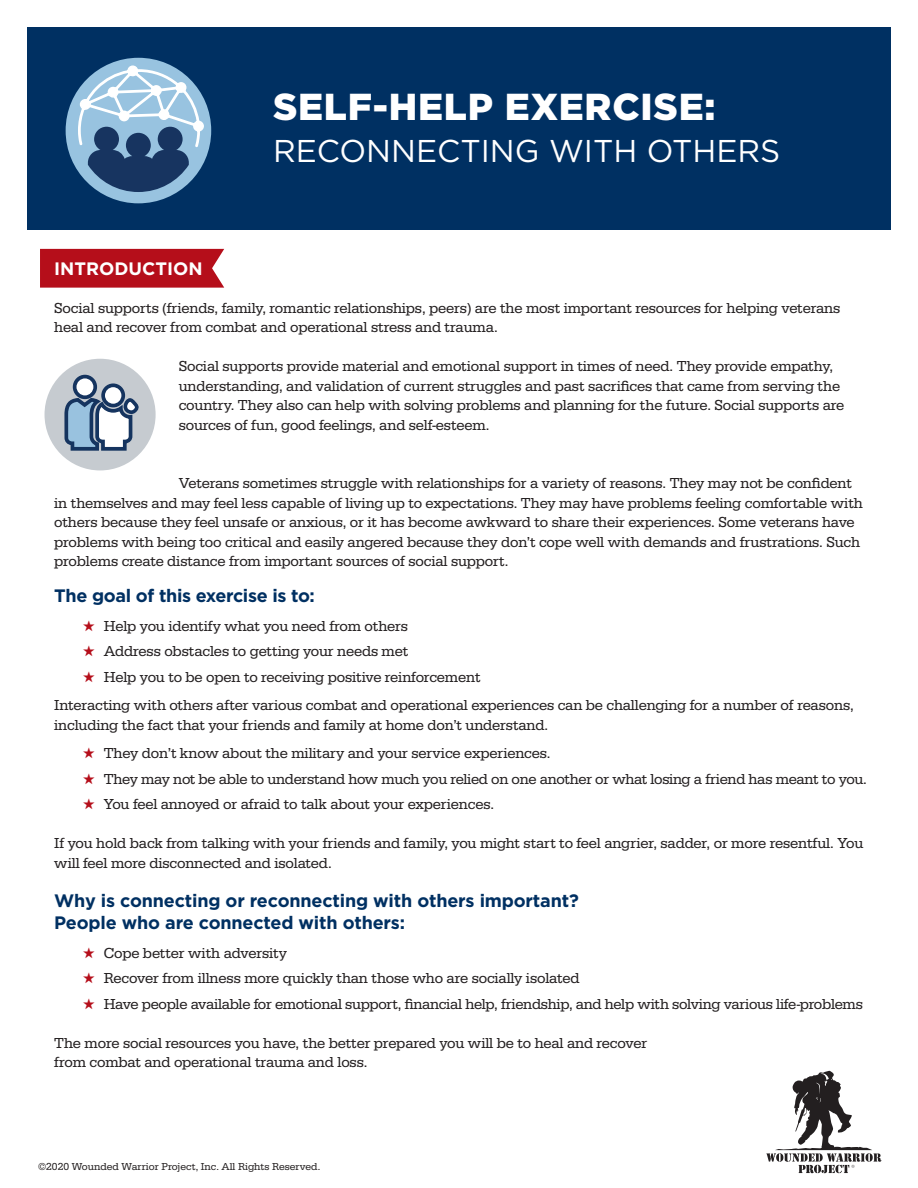
<style>
.page{position:relative;width:918px;height:1188px;background:#fff}
.page>*{position:absolute;margin:0;border:0;box-sizing:border-box;transform-origin:0 0}
.t1{font:900 37.5px "Gotham";letter-spacing:.02em;color:#fff}
.t2{font:31.5px "Gotham";color:#fff}
.t3{font:700 18px/22.5px "Gotham";letter-spacing:-.01em;color:#003062}
.t4{font:700 18px "Gotham";color:#fff}
.t5{font:15px/19.5px "Serifa";letter-spacing:-.01em;color:#231f20}
.t6{font:10.5px "Serifa";color:#231f20}
.s1{color:#b50e1a}
</style>
<div class="page">
<div style="left:40px;top:249px;width:184px;height:39px;background:#b50e1a"></div>
<div style="left:27px;top:27px;width:864px;height:203px;background:#003062"></div>
<div style="left:66px;top:58px;width:145px;height:145px;background:#98c3e0;border-radius:50%"></div>
<svg style="left:77px;top:65px;width:128px;height:127px"></svg>
<svg style="left:766px;top:1071px;width:115px;height:102px"></svg>
<div style="left:45px;top:359px;width:111px;height:111px;background:#c6cbd0;border-radius:50%"></div>
<svg style="left:64px;top:374px;width:75px;height:77px"></svg>
<h1 class="t1" style="left:273px;top:85px;width:444px">SELF-HELP EXERCISE:</h1>
<h2 class="t2" style="left:273px;top:133px;width:509px">RECONNECTING WITH OTHERS</h2>
<p class="t4" style="left:54px;top:258px;width:150px">INTRODUCTION</p>
<p class="t5" style="left:54px;top:298px;width:788px">Social supports (friends, family, romantic relationships, peers) are the most important resources for helping veterans heal and recover from combat and operational stress and trauma.</p>
<p class="t5" style="left:179px;top:357px;width:667px">Social supports provide material and emotional support in times of need. They provide empathy, understanding, and validation of current struggles and past sacrifices that came from serving the country. They also can help with solving problems and planning for the future. Social supports are sources of fun, good feelings, and self-esteem.</p>
<p class="t5" style="left:54px;top:474px;width:810px;text-indent:124px">Veterans sometimes struggle with relationships for a variety of reasons. They may not be confident in themselves and may feel less capable of living up to expectations. They may have problems feeling comfortable with others because they feel unsafe or anxious, or it has become awkward to share their experiences. Some veterans have problems with being too critical and easily angered because they don’t cope well with demands and frustrations. Such problems create distance from important sources of social support.</p>
<p class="t3" style="left:54px;top:584px;width:262px">The goal of this exercise is to:</p>
<p class="t5" style="left:83px;top:616px;width:327px"><span class="s1">★</span> Help you identify what you need from others</p>
<p class="t5" style="left:83px;top:642px;width:327px"><span class="s1">★</span> Address obstacles to getting your needs met</p>
<p class="t5" style="left:54px;top:663px;width:801px;line-height:28.5px;text-indent:28px"><span class="s1">★</span> Help you to be open to receiving positive reinforcement<br>Interacting with others after various combat and operational experiences can be challenging for a number of reasons,</p>
<p class="t5" style="left:54px;top:715px;width:496px">including the fact that your friends and family at home don’t understand.</p>
<p class="t5" style="left:83px;top:744px;width:469px"><span class="s1">★</span> They don’t know about the military and your service experiences.</p>
<p class="t5" style="left:83px;top:769px;width:786px"><span class="s1">★</span> They may not be able to understand how much you relied on one another or what losing a friend has meant to you.</p>
<p class="t5" style="left:83px;top:795px;width:413px"><span class="s1">★</span> You feel annoyed or afraid to talk about your experiences.</p>
<p class="t5" style="left:54px;top:834px;width:811px">If you hold back from talking with your friends and family, you might start to feel angrier, sadder, or more resentful. You will feel more disconnected and isolated.</p>
<p class="t3" style="left:54px;top:889px;width:526px">Why is connecting or reconnecting with others important?<br>People who are connected with others:</p>
<p class="t5" style="left:83px;top:943px;width:206px"><span class="s1">★</span> Cope better with adversity</p>
<p class="t5" style="left:83px;top:969px;width:498px"><span class="s1">★</span> Recover from illness more quickly than those who are socially isolated</p>
<p class="t5" style="left:83px;top:994px;width:782px"><span class="s1">★</span> Have people available for emotional support, financial help, friendship, and help with solving various life-problems</p>
<p class="t5" style="left:54px;top:1033px;width:595px">The more social resources you have, the better prepared you will be to heal and recover from combat and operational trauma and loss.</p>
<p class="t6" style="left:38px;top:1160px;width:284px">©2020 Wounded Warrior Project, Inc. All Rights Reserved.</p>
</div>
